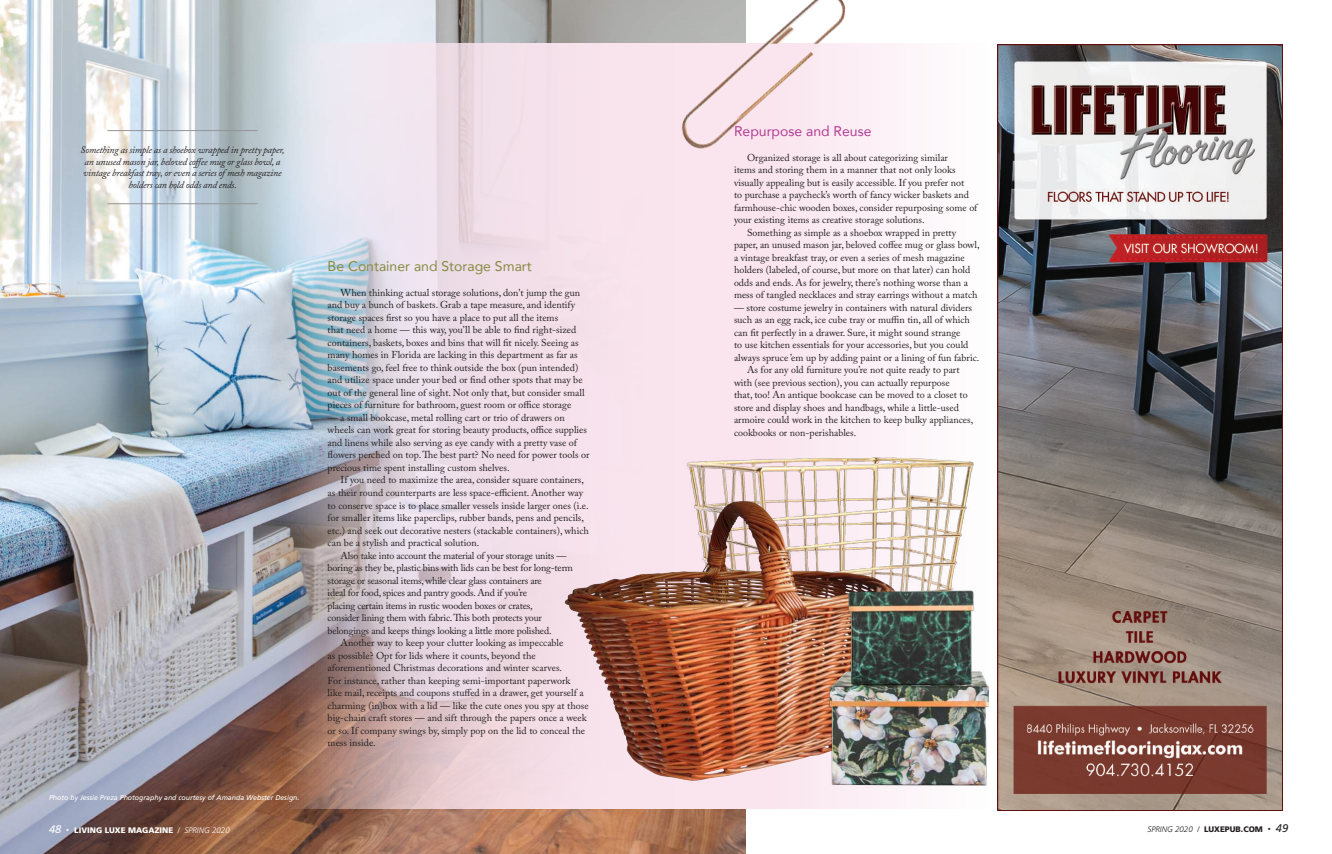
<style>
.page{position:relative;width:1332px;height:854px;background:#fff}
.page>*{position:absolute;margin:0;border:0;box-sizing:border-box;transform-origin:0 0}
.t1{font:14px "Avenir";color:#868940}
.t2{font:14px "Avenir";color:#b53b96}
.t3{font:10px/12.5px "Adobe Caslon Pro";color:#231f20}
.t4{font:10px "Adobe Caslon Pro";letter-spacing:-.02em;color:#231f20}
.t5{font:italic 9.9px/11.9px "Adobe Caslon Pro";letter-spacing:-.02em;color:#231f20;text-align:center}
.t6{font:900 8px "Frutiger";color:#fff}
.t7{font:900 8px "Frutiger";color:#231f20}
.t8{font:italic 7px "Frutiger";color:#fff}
.s1{font-weight:400;font-style:italic;font-size:11px}
.s2{font-weight:300;font-size:6px}
.s3{font-weight:300}
.s4{font-weight:300;font-style:italic}
</style>
<div class="page">
<img style="left:998px;top:44px;width:284px;height:766px">
<img style="left:0;top:0;width:745px;height:853px">
<hr style="left:107px;top:130px;width:150px;height:1px;background:#939598">
<hr style="left:107px;top:203px;width:150px;height:1px;background:#939598">
<svg style="left:266px;top:44px;width:640px;height:764px;background:#e2d4dc"></svg>
<img style="left:637px;top:397px;width:386px;height:294px">
<img style="left:563px;top:501px;width:246px;height:280px">
<img style="left:815px;top:560px;width:187px;height:241px">
<img style="left:676px;top:0;width:170px;height:152px">
<svg style="left:701px;top:44px;width:119px;height:86px;background:#f5e0e7"></svg>
<p class="t5" style="left:81px;top:143px;width:206px">Something as simple as a shoebox wrapped in pretty paper, an unused mason jar, beloved coffee mug or glass bowl, a vintage breakfast tray, or even a series of mesh magazine holders can hold odds and ends.</p>
<h1 class="t1" style="left:328px;top:255px;width:206px">Be Container and Storage Smart</h1>
<p class="t3" style="left:328px;top:286px;width:258px;text-indent:13px">When thinking actual storage solutions, don't jump the gun and buy a bunch of baskets. Grab a tape measure, and identify storage spaces first so you have a place to put all the items<br>that need a home — this way, you’ll be able to find right-sized containers, baskets, boxes and bins that will fit nicely. Seeing as many homes in Florida are lacking in this department as far as basements go, feel free to think outside the box (pun intended) and utilize space under your bed or find other spots that may be out of the general line of sight. Not only that, but consider small pieces of furniture for bathroom, guest room or office storage</p>
<p class="t3" style="left:328px;top:411px;width:263px">— a small bookcase, metal rolling cart or trio of drawers on wheels can work great for storing beauty products, office supplies and linens while also serving as eye candy with a pretty vase of flowers perched on top. The best part? No need for power tools or precious time spent installing custom shelves.</p>
<p class="t3" style="left:341px;top:473px;width:245px">If you need to maximize the area, consider square containers,</p>
<p class="t3" style="left:328px;top:486px;width:257px">as their round counterparts are less space-efficient. Another way</p>
<p class="t3" style="left:328px;top:498px;width:263px">to conserve space is to place smaller vessels inside larger ones (i.e.</p>
<p class="t3" style="left:328px;top:511px;width:258px">for smaller items like paperclips, rubber bands, pens and pencils,</p>
<p class="t3" style="left:328px;top:523px;width:263px">etc.) and seek out decorative nesters (stackable containers), which</p>
<p class="t3" style="left:328px;top:536px;width:153px">can be a stylish and practical solution.</p>
<p class="t4" style="left:341px;top:549px;width:227px">Also take into account the material of your storage units —</p>
<p class="t4" style="left:328px;top:561px;width:247px">boring as they be, plastic bins with lids can be best for long-term</p>
<p class="t4" style="left:328px;top:574px;width:216px">storage or seasonal items, while clear glass containers are</p>
<p class="t4" style="left:328px;top:586px;width:201px">ideal for food, spices and pantry goods. And if you’re</p>
<p class="t4" style="left:328px;top:599px;width:207px">placing certain items in rustic wooden boxes or crates,</p>
<p class="t4" style="left:328px;top:611px;width:216px">consider lining them with fabric. This both protects your</p>
<p class="t4" style="left:328px;top:624px;width:225px">belongings and keeps things looking a little more polished.</p>
<p class="t3" style="left:341px;top:636px;width:224px">Another way to keep your clutter looking as impeccable</p>
<p class="t3" style="left:328px;top:648px;width:210px">as possible? Opt for lids where it counts, beyond the</p>
<p class="t3" style="left:328px;top:661px;width:236px">aforementioned Christmas decorations and winter scarves.</p>
<p class="t3" style="left:328px;top:673px;width:244px">For instance, rather than keeping semi-important paperwork</p>
<p class="t3" style="left:328px;top:686px;width:257px">like mail, receipts and coupons stuffed in a drawer, get yourself a</p>
<p class="t3" style="left:328px;top:698px;width:262px">charming (in)box with a lid — like the cute ones you spy at those</p>
<p class="t3" style="left:328px;top:711px;width:261px">big-chain craft stores — and sift through the papers once a week</p>
<p class="t3" style="left:328px;top:723px;width:259px">or so. If company swings by, simply pop on the lid to conceal the</p>
<p class="t3" style="left:328px;top:736px;width:50px">mess inside.</p>
<h1 class="t2" style="left:734px;top:120px;width:139px">Repurpose and Reuse</h1>
<p class="t3" style="left:747px;top:151px;width:203px">Organized storage is all about categorizing similar</p>
<p class="t3" style="left:734px;top:163px;width:223px">items and storing them in a manner that not only looks</p>
<p class="t3" style="left:734px;top:176px;width:232px">visually appealing but is easily accessible. If you prefer not</p>
<p class="t3" style="left:734px;top:188px;width:236px">to purchase a paycheck’s worth of fancy wicker baskets and</p>
<p class="t3" style="left:734px;top:201px;width:245px">farmhouse-chic wooden boxes, consider repurposing some of</p>
<p class="t3" style="left:734px;top:213px;width:192px">your existing items as creative storage solutions.</p>
<p class="t3" style="left:747px;top:226px;width:211px">Something as simple as a shoebox wrapped in pretty</p>
<p class="t3" style="left:734px;top:238px;width:247px">paper, an unused mason jar, beloved coffee mug or glass bowl,</p>
<p class="t3" style="left:734px;top:251px;width:232px">a vintage breakfast tray, or even a series of mesh magazine</p>
<p class="t3" style="left:734px;top:263px;width:238px">holders (labeled, of course, but more on that later) can hold</p>
<p class="t3" style="left:734px;top:276px;width:235px">odds and ends. As for jewelry, there’s nothing worse than a</p>
<p class="t3" style="left:734px;top:288px;width:245px">mess of tangled necklaces and stray earrings without a match</p>
<p class="t3" style="left:734px;top:301px;width:239px">— store costume jewelry in containers with natural dividers</p>
<p class="t3" style="left:734px;top:313px;width:237px">such as an egg rack, ice cube tray or muffin tin, all of which</p>
<p class="t3" style="left:734px;top:326px;width:228px">can fit perfectly in a drawer. Sure, it might sound strange</p>
<p class="t3" style="left:734px;top:338px;width:236px">to use kitchen essentials for your accessories, but you could</p>
<p class="t3" style="left:734px;top:351px;width:247px">always spruce ’em up by adding paint or a lining of fun fabric.</p>
<p class="t3" style="left:747px;top:363px;width:214px">As for any old furniture you’re not quite ready to part</p>
<p class="t3" style="left:734px;top:376px;width:217px">with (see previous section), you can actually repurpose</p>
<p class="t3" style="left:734px;top:388px;width:235px">that, too! An antique bookcase can be moved to a closet to</p>
<p class="t3" style="left:734px;top:401px;width:227px">store and display shoes and handbags, while a little-used</p>
<p class="t3" style="left:734px;top:413px;width:241px">armoire could work in the kitchen to keep bulky appliances,</p>
<p class="t3" style="left:734px;top:426px;width:124px">cookbooks or non-perishables.</p>
<p class="t8" style="left:49px;top:792px;width:252px">Photo by Jessie Preza Photography and courtesy of Amanda Webster Design.</p>
<p class="t6" style="left:49px;top:825px;width:182px"><span class="s1">48</span> <span class="s2">•</span> LIVING LUXE MAGAZINE <span class="s3">/</span> <span class="s4">SPRING 2020</span></p>
<p class="t7" style="left:1148px;top:824px;width:142px"><span class="s4">SPRING 2020</span> <span class="s3">/</span> LUXEPUB.COM <span class="s2">•</span> <span class="s1">49</span></p>
</div>
